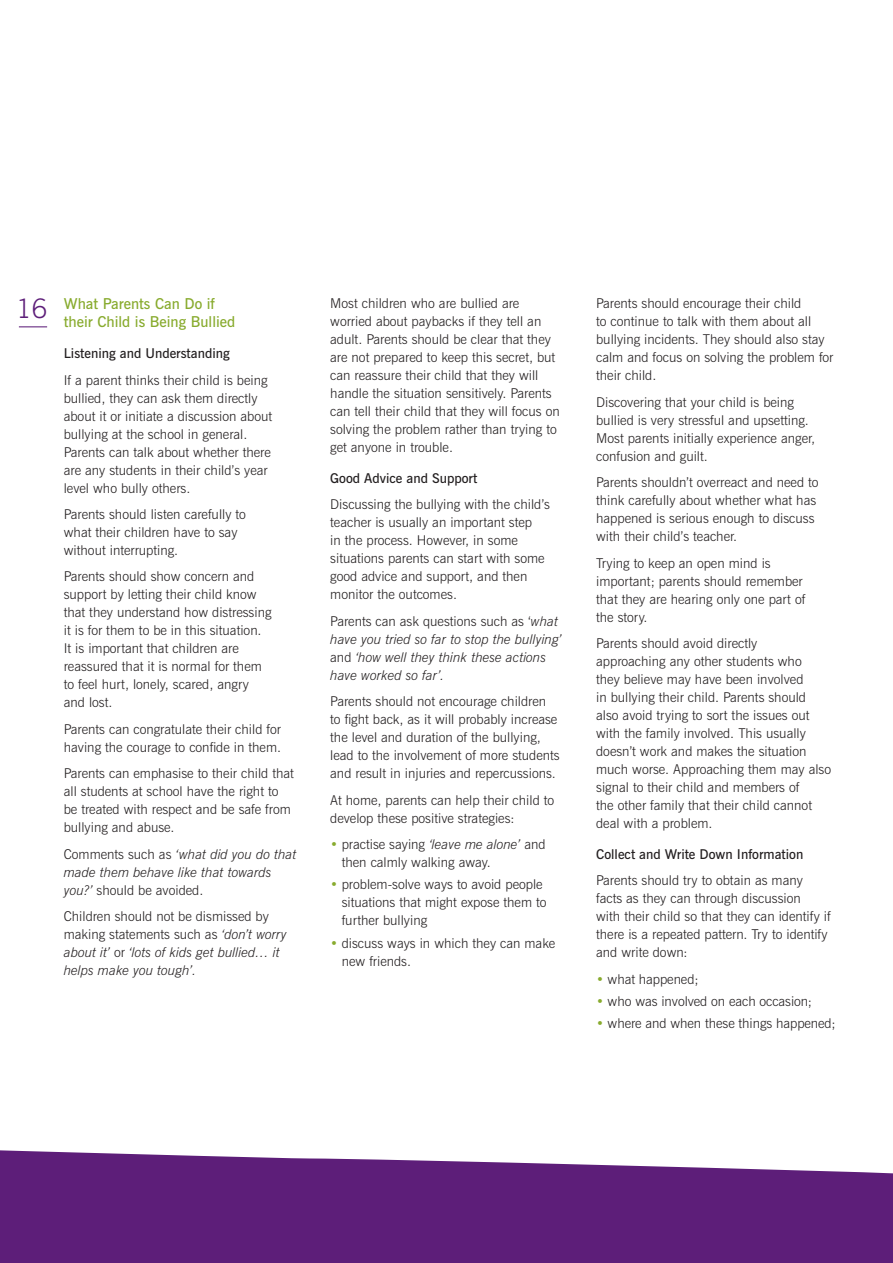
<style>
.page{position:relative;width:893px;height:1263px;background:#fff}
.page>*{position:absolute;margin:0;border:0;box-sizing:border-box;transform-origin:0 0}
.t1{font:300 27px "News Gothic BT";color:#5d1e79}
.t2{font:600 15px/18px "News Gothic BT";color:#88ab2e}
.t3{font:300 13.5px/18px "News Gothic BT";color:#231f20}
.t4{font:italic 300 13.5px/18px "News Gothic BT";color:#231f20}
.t5{font:600 13.5px "News Gothic BT";color:#231f20}
.s1{font-style:normal}
.s2{color:#88ab2e}
.s3{font-style:italic}
</style>
<div class="page">
<svg style="left:0;top:1150px;width:892px;height:113px;background:#6d3486"></svg>
<svg style="left:19px;top:326px;width:28px;height:1px"></svg>
<h1 class="t1" style="left:16px;top:299px;width:33px">16</h1>
<p class="t2" style="left:64px;top:297px;width:173px">What Parents Can Do if their Child is Being Bullied</p>
<p class="t5" style="left:64px;top:348px;width:167px">Listening and Understanding</p>
<p class="t3" style="left:64px;top:372px;width:210px">If a parent thinks their child is being bullied, they can ask them directly about it or initiate a discussion about bullying at the school in general.<br>Parents can talk about whether there are any students in their child’s year level who bully others.</p>
<p class="t3" style="left:64px;top:507px;width:184px">Parents should listen carefully to what their children have to say without interrupting.</p>
<p class="t3" style="left:64px;top:569px;width:209px">Parents should show concern and support by letting their child know that they understand how distressing it is for them to be in this situation.<br>It is important that children are reassured that it is normal for them to feel hurt, lonely, scared, angry and lost.</p>
<p class="t3" style="left:64px;top:722px;width:219px">Parents can congratulate their child for having the courage to confide in them.</p>
<p class="t3" style="left:64px;top:766px;width:231px">Parents can emphasise to their child that all students at school have the right to be treated with respect and be safe from bullying and abuse.</p>
<p class="t4" style="left:64px;top:847px;width:234px"><span class="s1">Comments such as</span> ‘what did you do that made them behave like that towards you?’ <span class="s1">should be avoided.</span></p>
<p class="t4" style="left:64px;top:909px;width:224px"><span class="s1">Children should not be dismissed by making statements such as</span> ‘don’t worry about it’ <span class="s1">or</span> ‘lots of kids get bullied… it helps make you tough’.</p>
<p class="t3" style="left:330px;top:296px;width:231px">Most children who are bullied are worried about paybacks if they tell an adult. Parents should be clear that they are not prepared to keep this secret, but can reassure their child that they will handle the situation sensitively. Parents can tell their child that they will focus on solving the problem rather than trying to get anyone in trouble.</p>
<p class="t5" style="left:330px;top:473px;width:149px">Good Advice and Support</p>
<p class="t3" style="left:330px;top:497px;width:221px">Discussing the bullying with the child’s teacher is usually an important step<br>in the process. However, in some situations parents can start with some good advice and support, and then monitor the outcomes.</p>
<p class="t4" style="left:330px;top:614px;width:233px"><span class="s1">Parents can ask questions such as ‘</span>what have you tried so far to stop the bullying’ <span class="s1">and</span> ‘how well they think these actions have worked so far’.</p>
<p class="t3" style="left:330px;top:694px;width:231px">Parents should not encourage children to fight back, as it will probably increase the level and duration of the bullying, lead to the involvement of more students and result in injuries and repercussions.</p>
<p class="t3" style="left:330px;top:792px;width:225px">At home, parents can help their child to develop these positive strategies:</p>
<p class="t3" style="left:342px;top:837px;width:205px;text-indent:-11px"><span class="s2">•</span> practise saying <span class="s3">‘leave me alone’</span> and then calmly walking away.</p>
<p class="t3" style="left:342px;top:877px;width:206px;text-indent:-11px"><span class="s2">•</span> problem-solve ways to avoid people situations that might expose them to further bullying</p>
<p class="t3" style="left:342px;top:935px;width:215px;text-indent:-11px"><span class="s2">•</span> discuss ways in which they can make new friends.</p>
<p class="t3" style="left:596px;top:296px;width:239px">Parents should encourage their child<br>to continue to talk with them about all bullying incidents. They should also stay calm and focus on solving the problem for their child.</p>
<p class="t3" style="left:596px;top:394px;width:220px">Discovering that your child is being bullied is very stressful and upsetting.<br>Most parents initially experience anger, confusion and guilt.</p>
<p class="t3" style="left:596px;top:475px;width:224px">Parents shouldn’t overreact and need to think carefully about whether what has happened is serious enough to discuss with their child’s teacher.</p>
<p class="t3" style="left:596px;top:555px;width:210px">Trying to keep an open mind is important; parents should remember that they are hearing only one part of the story.</p>
<p class="t3" style="left:596px;top:636px;width:236px">Parents should avoid directly<br>approaching any other students who<br>they believe may have been involved<br>in bullying their child. Parents should also avoid trying to sort the issues out with the family involved. This usually doesn’t work and makes the situation much worse. Approaching them may also signal to their child and members of<br>the other family that their child cannot deal with a problem.</p>
<p class="t5" style="left:596px;top:849px;width:209px">Collect and Write Down Information</p>
<p class="t3" style="left:596px;top:873px;width:236px">Parents should try to obtain as many facts as they can through discussion<br>with their child so that they can identify if there is a repeated pattern. Try to identify and write down:</p>
<p class="t3" style="left:596px;top:971px;width:104px"><span class="s2">•</span> what happened;</p>
<p class="t3" style="left:596px;top:994px;width:217px"><span class="s2">•</span> who was involved on each occasion;</p>
<p class="t3" style="left:596px;top:1016px;width:241px"><span class="s2">•</span> where and when these things happened;</p>
</div>
